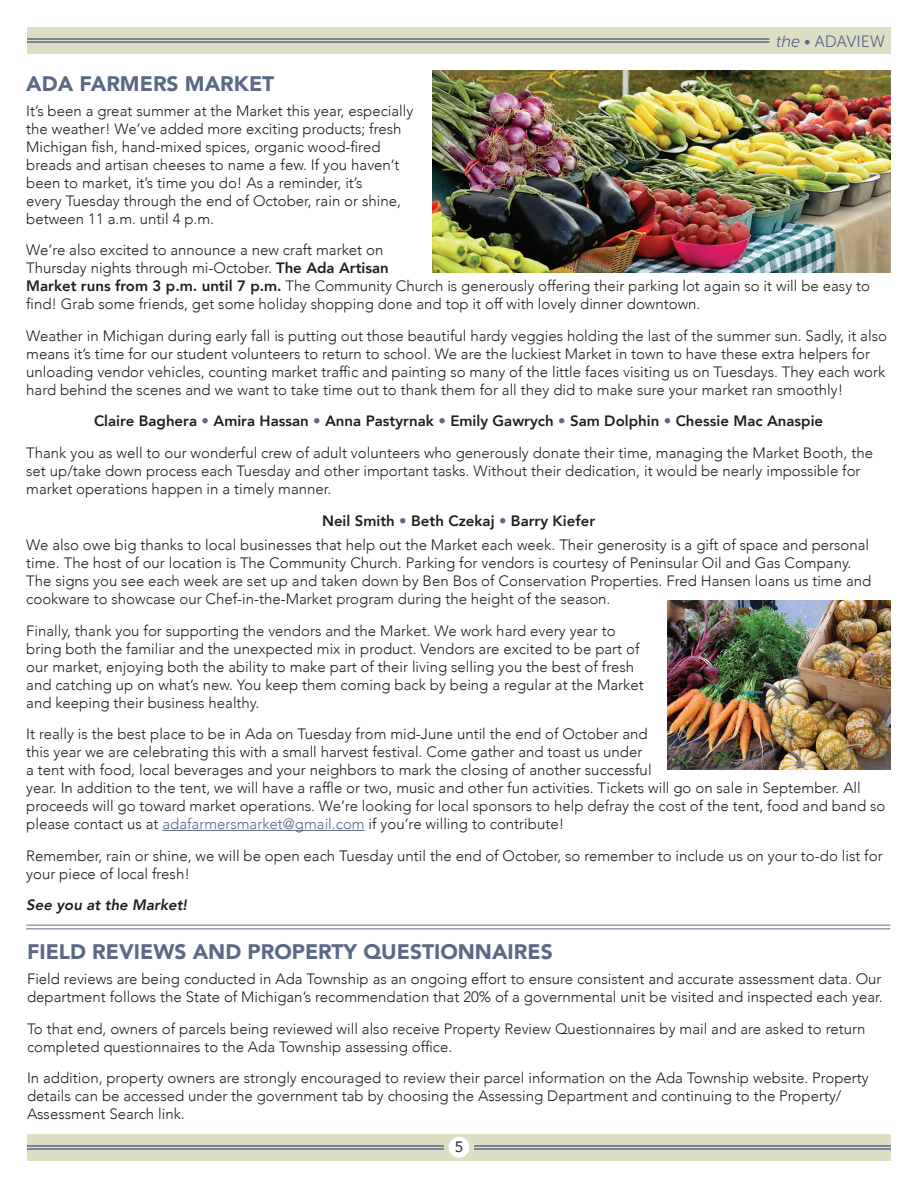
<style>
.page{position:relative;width:918px;height:1188px;background:#fff}
.page>*{position:absolute;margin:0;border:0;box-sizing:border-box;transform-origin:0 0}
.t1{font:900 21px "Avenir";color:#5b6984}
.t2{font:16.5px "Museo Sans Rounded 300";color:#5b6984}
.t3{font:300 15px/18px "Avenir";color:#231f20}
.t4{font:italic 800 15px "Avenir";color:#231f20}
.t5{font:15px "Avenir";color:#231f20}
.s1{font-style:italic}
.s2{font-weight:800}
.s3{font-weight:800;color:#5b6984}
.s4{color:#5b6984}
</style>
<div class="page">
<div style="left:27px;top:27px;width:864px;height:27px;background:#dddfc5"></div>
<hr style="left:27px;top:38px;width:743px;height:2px;background:#5b6984">
<hr style="left:27px;top:41px;width:743px;height:2px;background:#5b6984">
<div style="left:27px;top:1134px;width:864px;height:27px;background:#dddfc5"></div>
<hr style="left:474px;top:1148px;width:417px;height:2px;background:#5b6984">
<hr style="left:474px;top:1145px;width:417px;height:2px;background:#5b6984">
<div style="left:449px;top:1137px;width:20px;height:21px;background:#fff;border-radius:50%"></div>
<hr style="left:27px;top:1145px;width:417px;height:2px;background:#5b6984">
<hr style="left:27px;top:1148px;width:417px;height:2px;background:#5b6984">
<hr style="left:162px;top:830px;width:203px;height:1px;background:#5b6984">
<hr style="left:26px;top:925px;width:864px;height:1px;background:#5b6984">
<hr style="left:26px;top:928px;width:864px;height:1px;background:#5b6984">
<img style="left:667px;top:601px;width:223px;height:169px">
<img style="left:432px;top:70px;width:459px;height:203px">
<p class="t2" style="left:776px;top:35px;width:111px"><span class="s1">the</span> • ADAVIEW</p>
<h1 class="t1" style="left:26px;top:70px;width:250px">ADA FARMERS MARKET</h1>
<p class="t3" style="left:26px;top:102px;width:389px">It’s been a great summer at the Market this year, especially the weather! We’ve added more exciting products; fresh Michigan fish, hand-mixed spices, organic wood-fired breads and artisan cheeses to name a few. If you haven’t been to market, it’s time you do! As a reminder, it’s<br>every Tuesday through the end of October, rain or shine, between 11 a.m. until 4 p.m.</p>
<p class="t3" style="left:26px;top:242px;width:845px">We’re also excited to announce a new craft market on<br>Thursday nights through mi-October. <span class="s2">The Ada Artisan<br>Market runs from 3 p.m. until 7 p.m.</span> The Community Church is generously offering their parking lot again so it will be easy to find! Grab some friends, get some holiday shopping done and top it off with lovely dinner downtown.</p>
<p class="t3" style="left:26px;top:327px;width:862px">Weather in Michigan during early fall is putting out those beautiful hardy veggies holding the last of the summer sun. Sadly, it also means it’s time for our student volunteers to return to school. We are the luckiest Market in town to have these extra helpers for unloading vendor vehicles, counting market traffic and painting so many of the little faces visiting us on Tuesdays. They each work hard behind the scenes and we want to take time out to thank them for all they did to make sure your market ran smoothly!</p>
<p class="t3" style="left:26px;top:406px;width:848px;line-height:31.5px;text-indent:68px"><span class="s2">Claire Baghera</span> <span class="s3">•</span> <span class="s2">Amira Hassan</span> <span class="s3">•</span> <span class="s2">Anna Pastyrnak</span> <span class="s3">•</span> <span class="s2">Emily Gawrych</span> <span class="s3">•</span> <span class="s2">Sam Dolphin</span> <span class="s3">•</span> <span class="s2">Chessie Mac Anaspie<br></span>Thank you as well to our wonderful crew of adult volunteers who generously donate their time, managing the Market Booth, the</p>
<p class="t3" style="left:26px;top:462px;width:836px">set up/take down process each Tuesday and other important tasks. Without their dedication, it would be nearly impossible for market operations happen in a timely manner.</p>
<p class="t3" style="left:26px;top:508px;width:844px;line-height:24.8px;text-indent:296px"><span class="s2">Neil Smith</span> <span class="s3">•</span> <span class="s2">Beth Czekaj</span> <span class="s3">•</span> <span class="s2">Barry Kiefer<br></span>We also owe big thanks to local businesses that help out the Market each week. Their generosity is a gift of space and personal</p>
<p class="t3" style="left:26px;top:555px;width:847px">time. The host of our location is The Community Church. Parking for vendors is courtesy of Peninsular Oil and Gas Company.<br>The signs you see each week are set up and taken down by Ben Bos of Conservation Properties. Fred Hansen loans us time and cookware to showcase our Chef-in-the-Market program during the height of the season.</p>
<p class="t3" style="left:26px;top:622px;width:619px">Finally, thank you for supporting the vendors and the Market. We work hard every year to bring both the familiar and the unexpected mix in product. Vendors are excited to be part of our market, enjoying both the ability to make part of their living selling you the best of fresh and catching up on what’s new. You keep them coming back by being a regular at the Market and keeping their business healthy.</p>
<p class="t3" style="left:26px;top:726px;width:861px">It really is the best place to be in Ada on Tuesday from mid-June until the end of October and<br>this year we are celebrating this with a small harvest festival. Come gather and toast us under<br>a tent with food, local beverages and your neighbors to mark the closing of another successful<br>year. In addition to the tent, we will have a raffle or two, music and other fun activities. Tickets will go on sale in September. All proceeds will go toward market operations. We’re looking for local sponsors to help defray the cost of the tent, food and band so please contact us at <span class="s4">adafarmersmarket@gmail.com</span> if you’re willing to contribute!</p>
<p class="t3" style="left:26px;top:847px;width:858px">Remember, rain or shine, we will be open each Tuesday until the end of October, so remember to include us on your to-do list for your piece of local fresh!</p>
<p class="t4" style="left:26px;top:895px;width:162px">See you at the Market!</p>
<h1 class="t1" style="left:27px;top:938px;width:527px">FIELD REVIEWS AND PROPERTY QUESTIONNAIRES</h1>
<p class="t3" style="left:27px;top:970px;width:857px">Field reviews are being conducted in Ada Township as an ongoing effort to ensure consistent and accurate assessment data. Our department follows the State of Michigan’s recommendation that 20% of a governmental unit be visited and inspected each year.</p>
<p class="t3" style="left:27px;top:1020px;width:840px">To that end, owners of parcels being reviewed will also receive Property Review Questionnaires by mail and are asked to return completed questionnaires to the Ada Township assessing office.</p>
<p class="t3" style="left:27px;top:1069px;width:843px">In addition, property owners are strongly encouraged to review their parcel information on the Ada Township website. Property details can be accessed under the government tab by choosing the Assessing Department and continuing to the Property/<br>Assessment Search link.</p>
<p class="t5" style="left:455px;top:1137px;width:10px">5</p>
</div>
